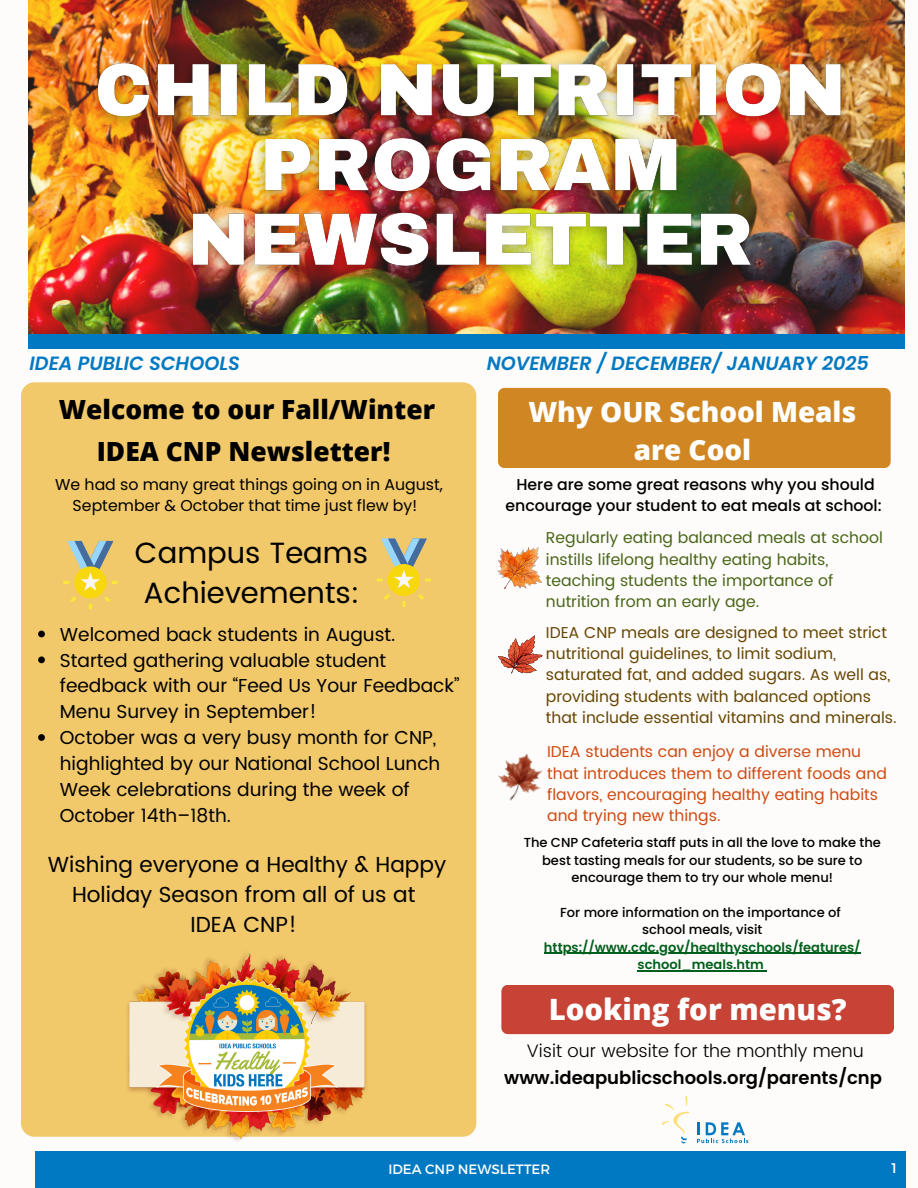
<style>
.page{position:relative;width:918px;height:1188px;background:#fdfcfa}
.page>*{position:absolute;margin:0;border:0;box-sizing:border-box;transform-origin:0 0}
.t1{font:800 29.4px "Open Sans";color:#fff}
.t2{font:29.25px/39.9px "Poppins";color:#000}
.t3{font:800 27.9px/38.2px "Open Sans";color:#fff;text-align:center}
.t4{font:800 26.4px/41.7px "Open Sans";color:#000;text-align:center}
.t5{font:21.75px/30.3px "Poppins";color:#000;text-align:center}
.t6{font:italic 600 19.2px "Poppins";color:#0079c2}
.t7{font:18.75px/25.8px "Poppins";color:#000}
.t8{font:600 18px "Poppins";color:#000}
.t9{font:300 18px "Poppins";color:#000}
.t10{font:15.75px/21.3px "Poppins";color:#664500}
.t11{font:15.75px/21.3px "Poppins";color:#496517}
.t12{font:15.75px/21.3px "Poppins";color:#d1490f}
.t13{font:500 15.75px/20.2px "Poppins";color:#000;text-align:center}
.t14{font:15.75px/21.3px "Poppins";color:#000;text-align:center}
.t15{font:13.95px "Montserrat";color:#fff}
.t16{font:13.5px "Montserrat";color:#fff}
.t17{font:500 13.05px/17.4px "Poppins";color:#000;text-align:center}
.t18{font:600 13.05px/17.4px "Poppins";color:#005f1c;text-align:center}
</style>
<div class="page">
<img style="left:28px;top:0;width:876px;height:334px">
<div style="left:28px;top:334px;width:876px;height:14px;background:#0079c2"></div>
<div style="left:21px;top:382px;width:455px;height:755px;background:#f1c86a;border-radius:13px"></div>
<svg style="left:662px;top:1096px;width:28px;height:47px"></svg>
<svg style="left:697px;top:1122px;width:51px;height:21px"></svg>
<div style="left:498px;top:388px;width:393px;height:80px;background:#d08723;border-radius:6px"></div>
<div style="left:501px;top:985px;width:393px;height:49px;background:#c74335;border-radius:6px"></div>
<div style="left:35px;top:1152px;width:871px;height:36px;background:#0079c2"></div>
<img style="left:498px;top:548px;width:44px;height:40px">
<svg style="left:498px;top:635px;width:45px;height:39px"></svg>
<img style="left:498px;top:753px;width:45px;height:48px">
<img style="left:126px;top:953px;width:242px;height:188px">
<img style="left:156px;top:980px;width:182px;height:131px">
<img style="left:78px;top:47px;width:783px;height:241px">
<hr style="left:544px;top:953px;width:317px;height:1px;background:#005f1c">
<hr style="left:638px;top:970px;width:126px;height:1px;background:#005f1c">
<svg style="left:38px;top:631px;width:7px;height:6px"></svg>
<svg style="left:38px;top:656px;width:7px;height:7px"></svg>
<svg style="left:38px;top:734px;width:7px;height:7px"></svg>
<svg style="left:63px;top:541px;width:55px;height:69px"></svg>
<svg style="left:376px;top:538px;width:55px;height:69px"></svg>
<p class="t6" style="left:30px;top:349px;width:212px">IDEA PUBLIC SCHOOLS</p>
<p class="t6" style="left:487px;top:349px;width:384px">NOVEMBER / DECEMBER/ JANUARY 2025</p>
<p class="t3" style="left:528px;top:392px;width:330px">Why OUR School Meals are Cool</p>
<p class="t4" style="left:59px;top:388px;width:378px">Welcome to our Fall/Winter<br>IDEA CNP Newsletter!</p>
<p class="t14" style="left:55px;top:473px;width:389px">We had so many great things going on in August,<br>September &amp; October that time just flew by!</p>
<p class="t13" style="left:506px;top:475px;width:378px">Here are some great reasons why you should encourage your student to eat meals at school:</p>
<p class="t2" style="left:135px;top:533px;width:235px">Campus Teams<br>Achievements:</p>
<p class="t7" style="left:60px;top:621px;width:337px">Welcomed back students in August.</p>
<p class="t7" style="left:60px;top:647px;width:401px">Started gathering valuable student feedback with our “Feed Us Your Feedback”<br>Menu Survey in September!</p>
<h2 class="t7" style="left:60px;top:725px;width:382px">October was a very busy month for CNP, highlighted by our National School Lunch Week celebrations during the week of October 14th–18th.</h2>
<p class="t5" style="left:48px;top:849px;width:400px">Wishing everyone a Healthy &amp; Happy<br>Holiday Season from all of us at<br>IDEA CNP!</p>
<p class="t11" style="left:546px;top:527px;width:338px">Regularly eating balanced meals at school instills lifelong healthy eating habits, teaching students the importance of nutrition from an early age.</p>
<p class="t10" style="left:546px;top:622px;width:352px">IDEA CNP meals are designed to meet strict nutritional guidelines, to limit sodium, saturated fat, and added sugars. As well as, providing students with balanced options that include essential vitamins and minerals.</p>
<p class="t12" style="left:547px;top:741px;width:341px">IDEA students can enjoy a diverse menu that introduces them to different foods and flavors, encouraging healthy eating habits and trying new things.</p>
<p class="t17" style="left:524px;top:834px;width:359px">The CNP Cafeteria staff puts in all the love to make the best tasting meals for our students, so be sure to encourage them to try our whole menu!</p>
<p class="t17" style="left:560px;top:904px;width:282px">For more information on the importance of</p>
<p class="t17" style="left:642px;top:921px;width:122px">school meals, visit</p>
<p class="t18" style="left:544px;top:938px;width:318px">https://www.cdc.gov/healthyschools/features/ school_meals.htm</p>
<p class="t1" style="left:549px;top:989px;width:299px">Looking for menus?</p>
<p class="t9" style="left:527px;top:1040px;width:338px">Visit our website for the monthly menu</p>
<h5 class="t8" style="left:504px;top:1065px;width:379px">www.ideapublicschools.org/parents/cnp</h5>
<p class="t16" style="left:388px;top:1161px;width:163px">IDEA CNP NEWSLETTER</p>
<p class="t15" style="left:892px;top:1159px;width:7px">1</p>
</div>
